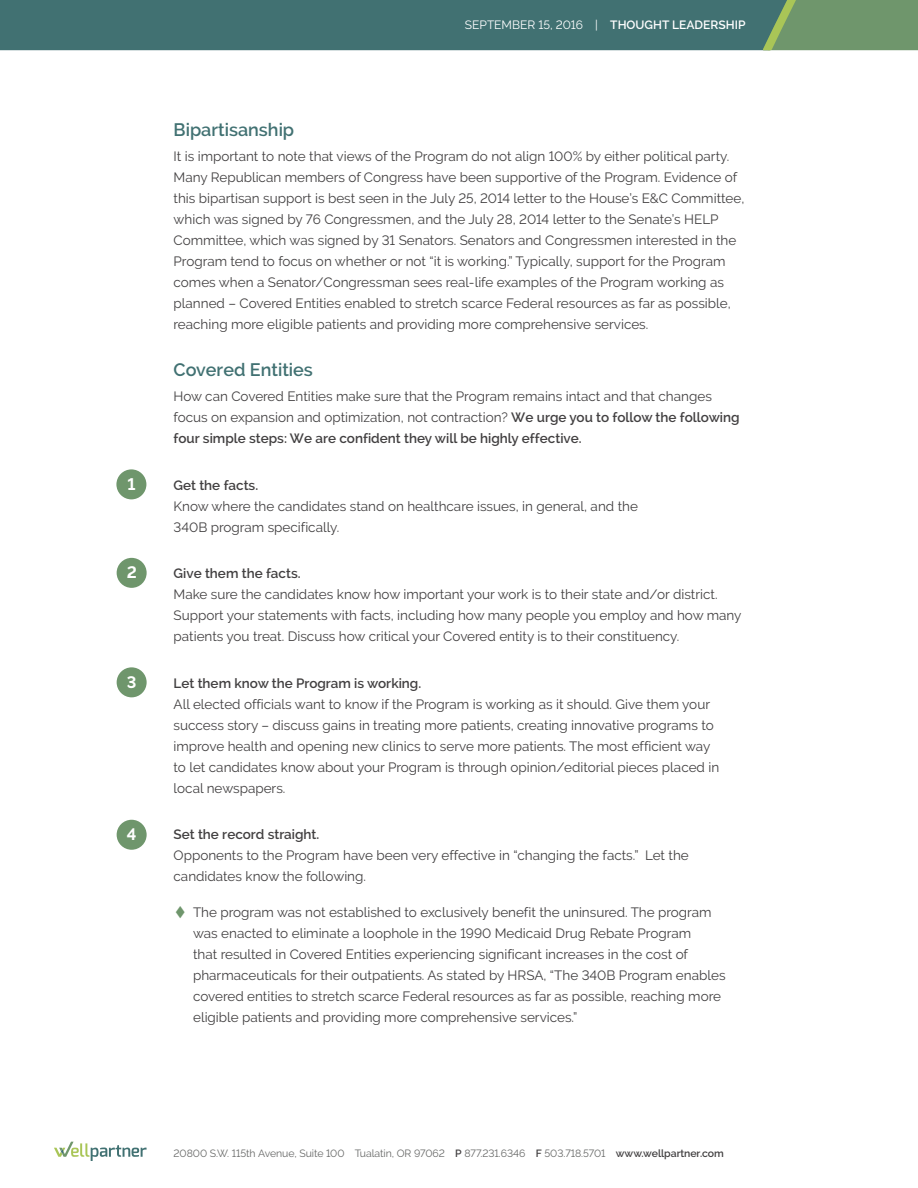
<style>
.page{position:relative;width:918px;height:1188px;background:#fff}
.page>*{position:absolute;margin:0;border:0;box-sizing:border-box;transform-origin:0 0}
.Subhead_1__Default{font:600 18px "Raleway";color:#417172}
.Number_2__smaller{font:700 16.5px "Raleway";color:#fff}
.Body_Copy_1__less_sp{font:13.5px/21px "Raleway";color:#424041}
.Body_Copy_3__more_sp{font:13.5px/21px "Raleway";color:#424041}
.Bullet_Body_Copy_1_2{font:13.5px/21px "Raleway";color:#424041}
.t1{font:12px "Raleway";color:#fff}
.t2{font:10.5px "Raleway";letter-spacing:-.005em;color:#686968}
.s1{font-weight:600}
.s2{color:#6f966c}
.s3{font-weight:600;color:#424041}
</style>
<div class="page">
<svg style="left:0;top:0;width:918px;height:50px;background:#487770"></svg>
<svg style="left:54px;top:1142px;width:93px;height:19px"></svg>
<div style="left:116px;top:469px;width:30px;height:30px;background:#6f966c;border-radius:50%"></div>
<div style="left:117px;top:558px;width:30px;height:30px;background:#6f966c;border-radius:50%"></div>
<div style="left:117px;top:667px;width:30px;height:30px;background:#6f966c;border-radius:50%"></div>
<div style="left:117px;top:820px;width:30px;height:30px;background:#6f966c;border-radius:50%"></div>
<p class="Number_2__smaller" style="left:127px;top:474px;width:10px">1</p>
<p class="Number_2__smaller" style="left:127px;top:563px;width:12px">2</p>
<p class="Number_2__smaller" style="left:127px;top:672px;width:11px">3</p>
<p class="Number_2__smaller" style="left:127px;top:825px;width:11px">4</p>
<p class="t1" style="left:465px;top:18px;width:282px">SEPTEMBER 15, 2016 | <span class="s1">THOUGHT LEADERSHIP</span></p>
<p class="Subhead_1__Default" style="left:174px;top:119px;width:122px">Bipartisanship</p>
<p class="Body_Copy_1__less_sp" style="left:174px;top:146px;width:572px">It is important to note that views of the Program do not align 100% by either political party.<br>Many Republican members of Congress have been supportive of the Program. Evidence of this bipartisan support is best seen in the July 25, 2014 letter to the House’s E&amp;C Committee, which was signed by 76 Congressmen, and the July 28, 2014 letter to the Senate’s HELP Committee, which was signed by 31 Senators. Senators and Congressmen interested in the Program tend to focus on whether or not “it is working.” Typically, support for the Program comes when a Senator/Congressman sees real-life examples of the Program working as planned – Covered Entities enabled to stretch scarce Federal resources as far as possible, reaching more eligible patients and providing more comprehensive services.</p>
<p class="Subhead_1__Default" style="left:174px;top:359px;width:141px">Covered Entities</p>
<p class="Body_Copy_1__less_sp" style="left:174px;top:386px;width:568px">How can Covered Entities make sure that the Program remains intact and that changes focus on expansion and optimization, not contraction? <span class="s1">We urge you to follow the following four simple steps: We are confident they will be highly effective.</span></p>
<p class="Body_Copy_3__more_sp" style="left:174px;top:474px;width:466px"><span class="s1">Get the facts.<br></span>Know where the candidates stand on healthcare issues, in general, and the<br>340B program specifically.</p>
<p class="Body_Copy_3__more_sp" style="left:174px;top:563px;width:570px"><span class="s1">Give them the facts.<br></span>Make sure the candidates know how important your work is to their state and/or district.<br>Support your statements with facts, including how many people you employ and how many patients you treat. Discuss how critical your Covered entity is to their constituency.</p>
<p class="Body_Copy_3__more_sp" style="left:174px;top:672px;width:547px"><span class="s1">Let them know the Program is working.<br></span>All elected officials want to know if the Program is working as it should. Give them your success story – discuss gains in treating more patients, creating innovative programs to improve health and opening new clinics to serve more patients. The most efficient way to let candidates know about your Program is through opinion/editorial pieces placed in local newspapers.</p>
<p class="Body_Copy_3__more_sp" style="left:174px;top:824px;width:517px"><span class="s1">Set the record straight.<br></span>Opponents to the Program have been very effective in “changing the facts.” Let the candidates know the following.</p>
<p class="Bullet_Body_Copy_1_2" style="left:193px;top:902px;width:534px;text-indent:-20px"><span class="s2">▲</span> The program was not established to exclusively benefit the uninsured. The program was enacted to eliminate a loophole in the 1990 Medicaid Drug Rebate Program<br>that resulted in Covered Entities experiencing significant increases in the cost of pharmaceuticals for their outpatients. As stated by HRSA, “The 340B Program enables covered entities to stretch scarce Federal resources as far as possible, reaching more eligible patients and providing more comprehensive services.”</p>
<p class="t2" style="left:174px;top:1147px;width:552px">20800 S.W. 115th Avenue, Suite 100 Tualatin, OR 97062 <span class="s3">P</span> 877.231.6346 <span class="s3">F</span> 503.718.5701 <span class="s3">www.wellpartner.com</span></p>
</div>
